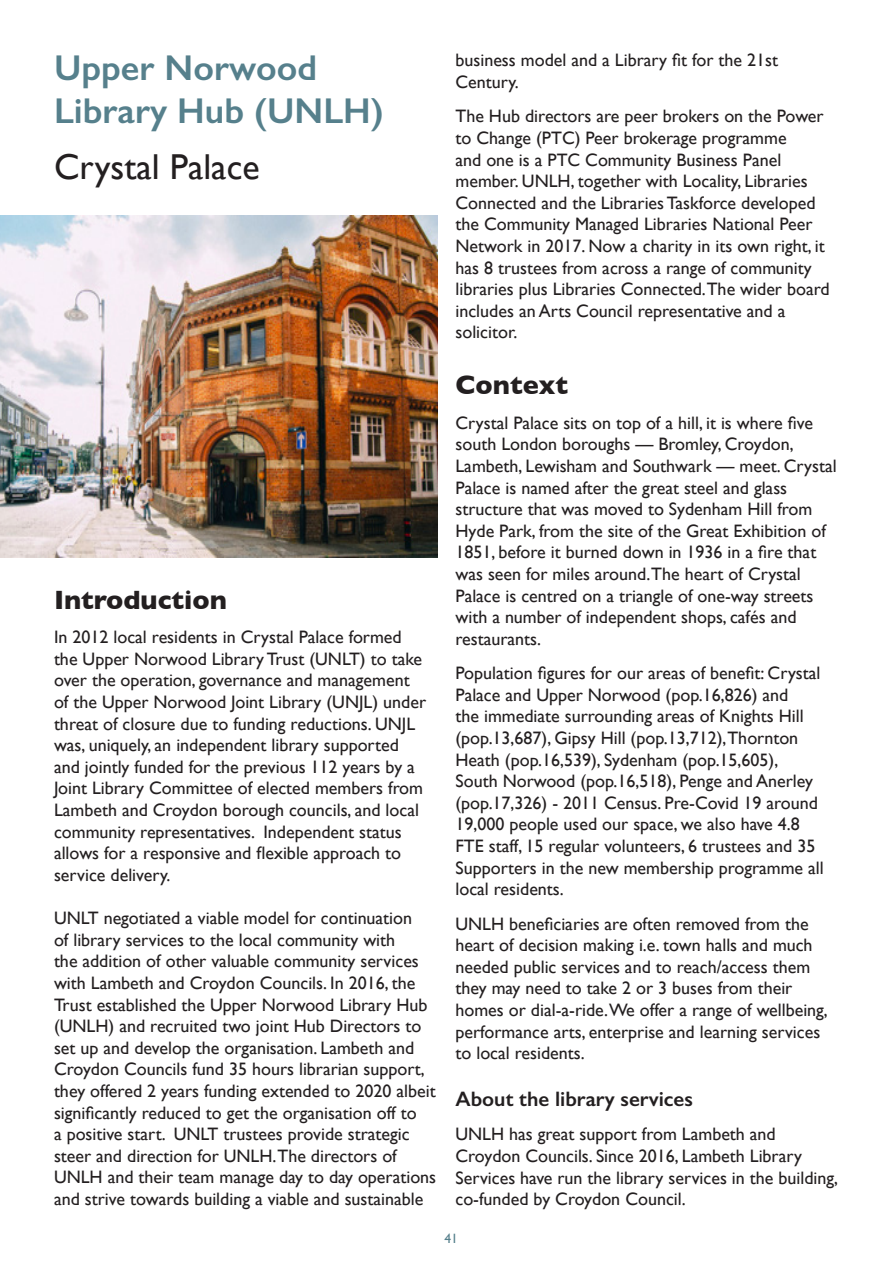
<style>
.page{position:relative;width:893px;height:1263px;background:#fff}
.page>*{position:absolute;margin:0;border:0;box-sizing:border-box;transform-origin:0 0}
.t1{font:600 36px/43.2px "Gill Sans";color:#56808c}
.t2{font:36px "Gill Sans";color:#231f20}
.t3{font:700 27px "Gill Sans";color:#231f20}
.t4{font:600 21px "Gill Sans";color:#231f20}
.t5{font:18px/21.6px "Gill Sans";color:#231f20}
.t6{font:13.5px "Gill Sans";color:#56808c}
</style>
<div class="page">
<img style="left:0;top:216px;width:437px;height:341px">
<h1 class="t1" style="left:54px;top:46px;width:331px">Upper Norwood<br>Library Hub (UNLH)</h1>
<h1 class="t2" style="left:54px;top:146px;width:207px">Crystal Palace</h1>
<h2 class="t3" style="left:54px;top:578px;width:174px">Introduction</h2>
<p class="t5" style="left:54px;top:626px;width:374px">In 2012 local residents in Crystal Palace formed the Upper Norwood Library Trust (UNLT) to take over the operation, governance and management of the Upper Norwood Joint Library (UNJL) under threat of closure due to funding reductions. UNJL was, uniquely, an independent library supported and jointly funded for the previous 112 years by a Joint Library Committee of elected members from Lambeth and Croydon borough councils, and local community representatives. Independent status allows for a responsive and flexible approach to service delivery.</p>
<p class="t5" style="left:54px;top:907px;width:384px">UNLT negotiated a viable model for continuation<br>of library services to the local community with<br>the addition of other valuable community services with Lambeth and Croydon Councils. In 2016, the Trust established the Upper Norwood Library Hub (UNLH) and recruited two joint Hub Directors to set up and develop the organisation. Lambeth and Croydon Councils fund 35 hours librarian support, they offered 2 years funding extended to 2020 albeit significantly reduced to get the organisation off to<br>a positive start. UNLT trustees provide strategic steer and direction for UNLH.The directors of UNLH and their team manage day to day operations and strive towards building a viable and sustainable</p>
<p class="t5" style="left:455px;top:49px;width:324px">business model and a Library fit for the 21st<br>Century.</p>
<p class="t5" style="left:455px;top:105px;width:376px">The Hub directors are peer brokers on the Power to Change (PTC) Peer brokerage programme<br>and one is a PTC Community Business Panel member. UNLH, together with Locality, Libraries Connected and the Libraries Taskforce developed the Community Managed Libraries National Peer Network in 2017. Now a charity in its own right, it has 8 trustees from across a range of community libraries plus Libraries Connected.The wider board includes an Arts Council representative and a solicitor.</p>
<h2 class="t3" style="left:455px;top:364px;width:114px">Context</h2>
<p class="t5" style="left:455px;top:412px;width:383px">Crystal Palace sits on top of a hill, it is where five south London boroughs — Bromley, Croydon, Lambeth, Lewisham and Southwark — meet. Crystal Palace is named after the great steel and glass structure that was moved to Sydenham Hill from Hyde Park, from the site of the Great Exhibition of 1851, before it burned down in 1936 in a fire that was seen for miles around.The heart of Crystal Palace is centred on a triangle of one-way streets with a number of independent shops, cafés and restaurants.</p>
<p class="t5" style="left:455px;top:662px;width:370px">Population figures for our areas of benefit: Crystal Palace and Upper Norwood (pop.16,826) and<br>the immediate surrounding areas of Knights Hill (pop.13,687), Gipsy Hill (pop.13,712),Thornton Heath (pop.16,539), Sydenham (pop.15,605), South Norwood (pop.16,518), Penge and Anerley (pop.17,326) - 2011 Census. Pre-Covid 19 around 19,000 people used our space, we also have 4.8<br>FTE staff, 15 regular volunteers, 6 trustees and 35<br>Supporters in the new membership programme all local residents.</p>
<p class="t5" style="left:455px;top:912px;width:374px">UNLH beneficiaries are often removed from the heart of decision making i.e. town halls and much needed public services and to reach/access them they may need to take 2 or 3 buses from their homes or dial-a-ride.We offer a range of wellbeing, performance arts, enterprise and learning services to local residents.</p>
<p class="t4" style="left:455px;top:1086px;width:239px">About the library services</p>
<p class="t5" style="left:455px;top:1123px;width:384px">UNLH has great support from Lambeth and Croydon Councils. Since 2016, Lambeth Library Services have run the library services in the building, co-funded by Croydon Council.</p>
<p class="t6" style="left:444px;top:1230px;width:15px">41</p>
</div>
